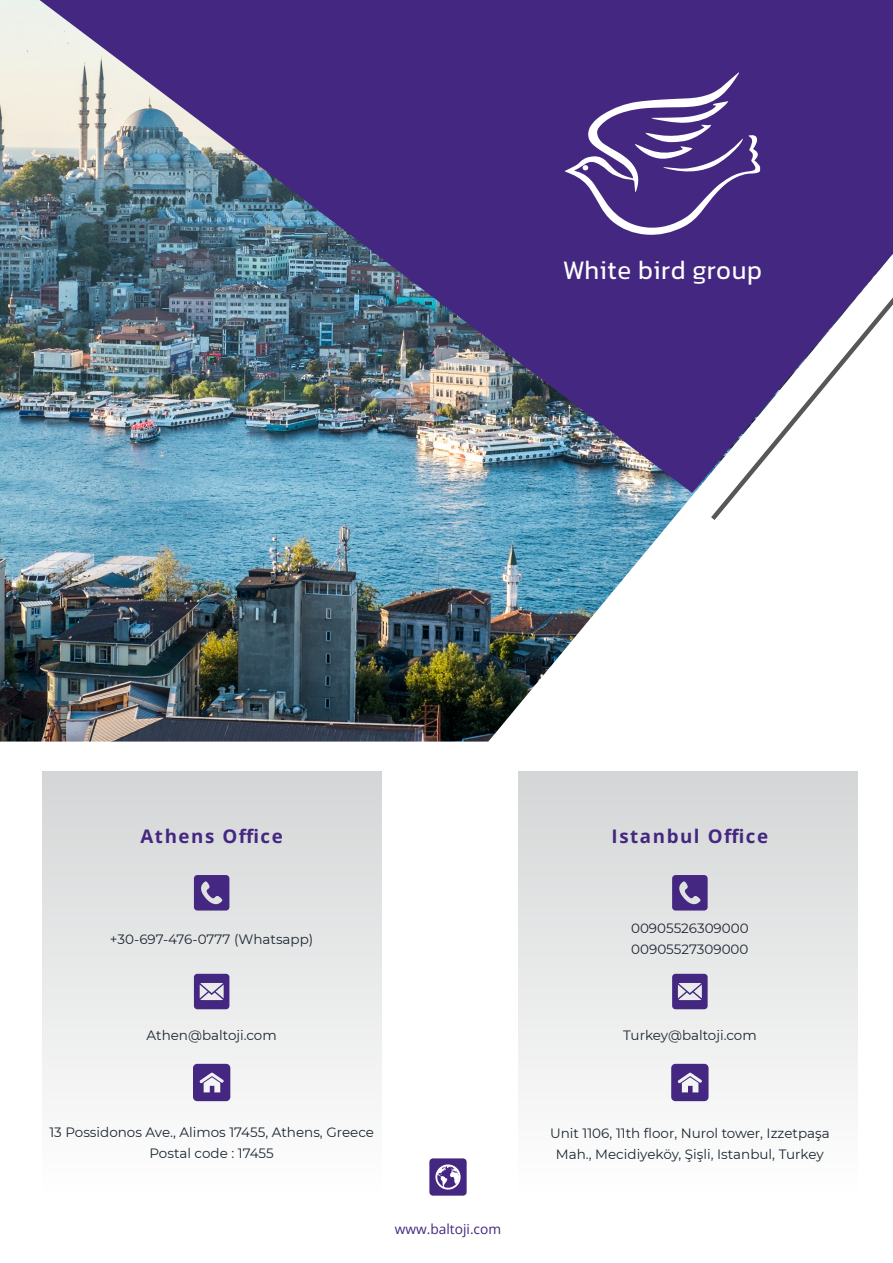
<style>
.page{position:relative;width:893px;height:1263px;background:#fff}
.page>*{position:absolute;margin:0;border:0;box-sizing:border-box;transform-origin:0 0}
.t1{font:27.9px "Yekan Bakh";letter-spacing:-.02em;color:#fff}
.t2{font:700 18.75px "Open Sans";letter-spacing:.085em;color:#442780}
.t3{font:13.8px "Open Sans";color:#442780}
.t4{font:13.5px/21px "Montserrat";color:#1b2630;text-align:center}
</style>
<div class="page">
<div style="left:518px;top:772px;width:339px;height:430px;background:linear-gradient(to bottom,#d4d5d6,#fff)"></div>
<div style="left:42px;top:772px;width:339px;height:430px;background:linear-gradient(to bottom,#d4d5d6,#fff)"></div>
<img style="left:0;top:0;width:695px;height:741px">
<img style="left:40px;top:0;width:853px;height:493px">
<svg style="left:706px;top:276px;width:187px;height:244px"></svg>
<svg style="left:565px;top:72px;width:195px;height:164px;background:#614893"></svg>
<svg style="left:194px;top:875px;width:35px;height:35px"></svg>
<svg style="left:429px;top:1158px;width:38px;height:38px"></svg>
<svg style="left:194px;top:974px;width:35px;height:35px"></svg>
<svg style="left:193px;top:1064px;width:37px;height:37px"></svg>
<svg style="left:672px;top:875px;width:36px;height:35px"></svg>
<svg style="left:672px;top:974px;width:36px;height:35px"></svg>
<svg style="left:671px;top:1064px;width:37px;height:37px"></svg>
<h1 class="t1" style="left:562px;top:253px;width:202px">White bird group</h1>
<h2 class="t2" style="left:140px;top:823px;width:144px">Athens Office</h2>
<h2 class="t2" style="left:612px;top:823px;width:158px">Istanbul Office</h2>
<p class="t4" style="left:110px;top:928px;width:205px">+30-697-476-0777 (Whatsapp)</p>
<p class="t4" style="left:147px;top:1025px;width:132px">Athen@baltoji.com</p>
<p class="t4" style="left:49px;top:1121px;width:326px">13 Possidonos Ave., Alimos 17455, Athens, Greece<br>Postal code : 17455</p>
<p class="t3" style="left:395px;top:1220px;width:108px">www.baltoji.com</p>
<p class="t4" style="left:631px;top:917px;width:119px;text-align:left">00905526309000<br>00905527309000</p>
<p class="t4" style="left:623px;top:1024px;width:135px">Turkey@baltoji.com</p>
<p class="t4" style="left:550px;top:1122px;width:281px">Unit 1106, 11th floor, Nurol tower, Izzetpaşa<br>Mah., Mecidiyeköy, Şişli, Istanbul, Turkey</p>
</div>
